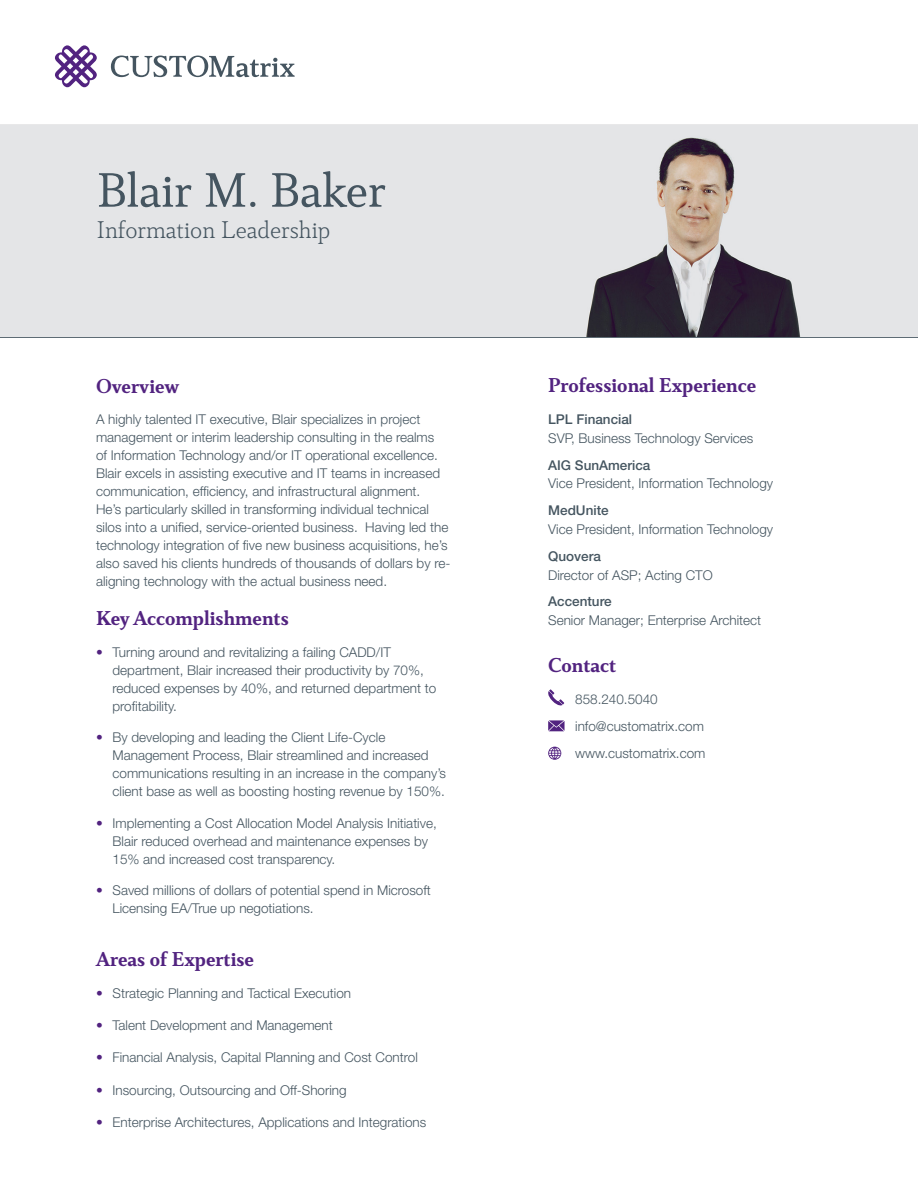
<style>
.page{position:relative;width:918px;height:1188px;background:#fff}
.page>*{position:absolute;margin:0;border:0;box-sizing:border-box;transform-origin:0 0}
.t1{font:54px "Cultura New";color:#455560}
.t2{font:300 27px "Cultura New";color:#455560}
.t3{font:700 22.5px "Cultura New";color:#522380}
.t4{font:300 13.5px/18px "Helvetica Neue LT Std";color:#455560}
.t5{font:500 13.5px "Helvetica Neue LT Std";color:#455560}
.s1{color:#522380}
</style>
<div class="page">
<hr style="left:0;top:337px;width:918px;height:1px;background:#455560">
<svg style="left:55px;top:45px;width:42px;height:43px"></svg>
<svg style="left:111px;top:56px;width:184px;height:21px"></svg>
<hr style="left:0;top:125px;width:918px;height:1px;background:#9fa1a4">
<img style="left:0;top:126px;width:918px;height:211px">
<svg style="left:548px;top:689px;width:16px;height:17px"></svg>
<svg style="left:548px;top:720px;width:17px;height:11px"></svg>
<svg style="left:548px;top:747px;width:13px;height:13px"></svg>
<h1 class="t1" style="left:97px;top:162px;width:291px">Blair M. Baker</h1>
<h2 class="t2" style="left:97px;top:216px;width:235px">Information Leadership</h2>
<h3 class="t3" style="left:96px;top:374px;width:85px">Overview</h3>
<p class="t4" style="left:96px;top:410px;width:356px">A highly talented IT executive, Blair specializes in project management or interim leadership consulting in the realms<br>of Information Technology and/or IT operational excellence.<br>Blair excels in assisting executive and IT teams in increased communication, efficiency, and infrastructural alignment.<br>He’s particularly skilled in transforming individual technical silos into a unified, service-oriented business. Having led the technology integration of five new business acquisitions, he’s also saved his clients hundreds of thousands of dollars by re&shy;aligning technology with the actual business need.</p>
<h3 class="t3" style="left:96px;top:606px;width:194px">Key Accomplishments</h3>
<p class="t4" style="left:113px;top:643px;width:325px;text-indent:-16px"><span class="s1">•</span> Turning around and revitalizing a failing CADD/IT department, Blair increased their productivity by 70%, reduced expenses by 40%, and returned department to profitability.</p>
<p class="t4" style="left:113px;top:728px;width:335px;text-indent:-16px"><span class="s1">•</span> By developing and leading the Client Life-Cycle Management Process, Blair streamlined and increased communications resulting in an increase in the company’s client base as well as boosting hosting revenue by 150%.</p>
<p class="t4" style="left:113px;top:814px;width:326px;text-indent:-16px"><span class="s1">•</span> Implementing a Cost Allocation Model Analysis Initiative,<br>Blair reduced overhead and maintenance expenses by<br>15% and increased cost transparency.</p>
<p class="t4" style="left:113px;top:881px;width:320px;text-indent:-16px"><span class="s1">•</span> Saved millions of dollars of potential spend in Microsoft<br>Licensing EA/True up negotiations.</p>
<h3 class="t3" style="left:96px;top:947px;width:160px">Areas of Expertise</h3>
<p class="t4" style="left:96px;top:984px;width:257px"><span class="s1">•</span> Strategic Planning and Tactical Execution</p>
<p class="t4" style="left:96px;top:1016px;width:238px"><span class="s1">•</span> Talent Development and Management</p>
<p class="t4" style="left:96px;top:1048px;width:323px"><span class="s1">•</span> Financial Analysis, Capital Planning and Cost Control</p>
<p class="t4" style="left:96px;top:1081px;width:252px"><span class="s1">•</span> Insourcing, Outsourcing and Off-Shoring</p>
<p class="t4" style="left:96px;top:1113px;width:332px"><span class="s1">•</span> Enterprise Architectures, Applications and Integrations</p>
<h3 class="t3" style="left:548px;top:373px;width:210px">Professional Experience</h3>
<p class="t5" style="left:548px;top:411px;width:86px">LPL Financial</p>
<p class="t4" style="left:548px;top:429px;width:207px">SVP, Business Technology Services</p>
<p class="t5" style="left:548px;top:457px;width:104px">AIG SunAmerica</p>
<p class="t4" style="left:548px;top:474px;width:226px">Vice President, Information Technology</p>
<p class="t5" style="left:548px;top:502px;width:62px">MedUnite</p>
<p class="t4" style="left:548px;top:520px;width:226px">Vice President, Information Technology</p>
<p class="t5" style="left:548px;top:548px;width:54px">Quovera</p>
<p class="t4" style="left:548px;top:565px;width:166px">Director of ASP; Acting CTO</p>
<p class="t5" style="left:548px;top:594px;width:65px">Accenture</p>
<p class="t4" style="left:548px;top:611px;width:215px">Senior Manager; Enterprise Architect</p>
<h3 class="t3" style="left:548px;top:653px;width:70px">Contact</h3>
<p class="t4" style="left:575px;top:686px;width:132px;line-height:26.8px">858.240.5040 info@customatrix.com www.customatrix.com</p>
</div>
